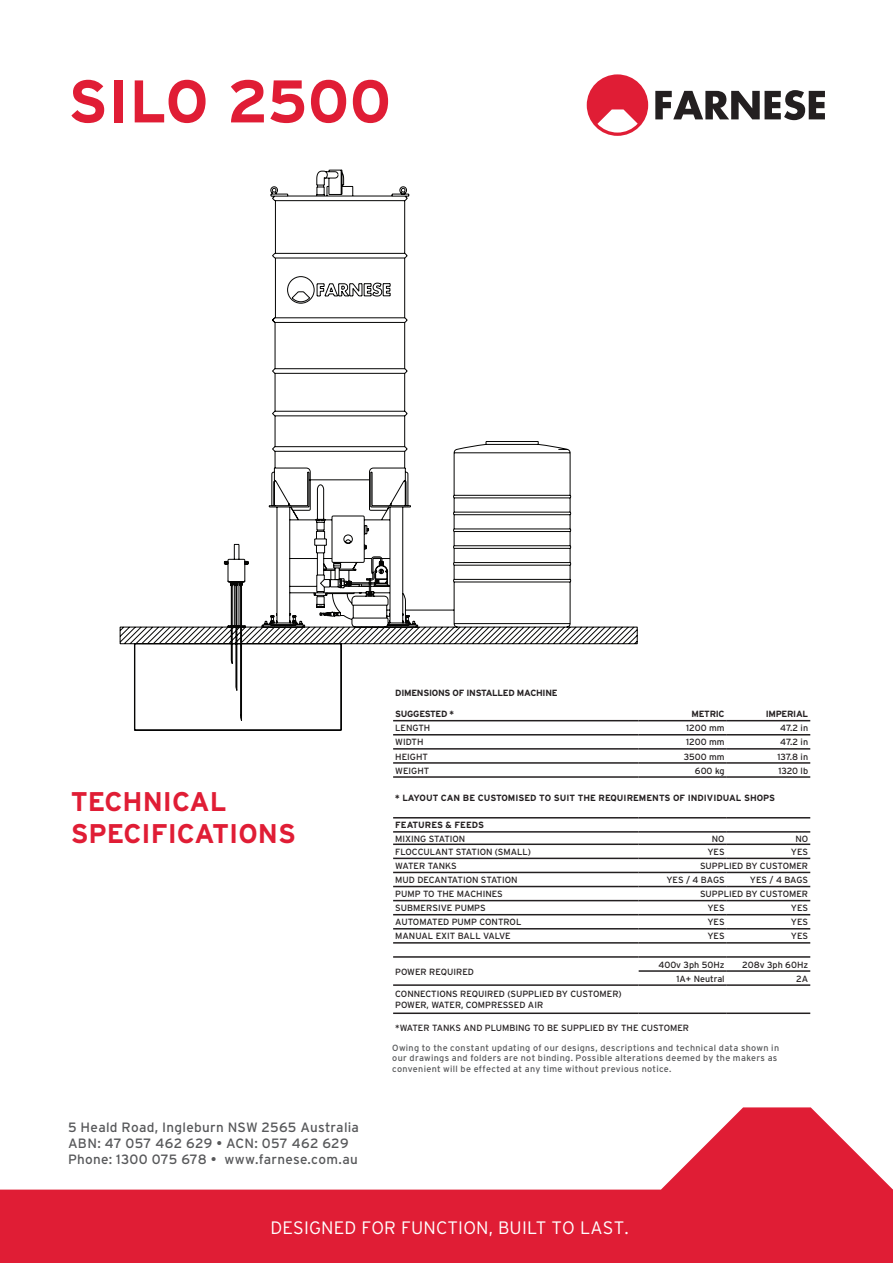
<style>
.page{position:relative;width:893px;height:1263px;background:#fff}
.page>*{position:absolute;margin:0;border:0;box-sizing:border-box;transform-origin:0 0}
.t1{font:700 60px "Interstate";letter-spacing:.01em;color:#e01d35}
.t2{font:700 27px "Interstate";color:#e01d35}
.t3{font:300 18px "Interstate";letter-spacing:.01em;color:#fff}
.t4{font:13.5px/16.2px "Interstate";letter-spacing:.02em;color:#57585a}
.t5{font:9px "Interstate";color:#231f20}
.t6{font:9px/10.8px "Interstate";letter-spacing:.035em;color:#57585a}
.t7{font:700 9px "Interstate";color:#231f20}
.t8{font:700 9px "Interstate";letter-spacing:-.025em;color:#231f20}
.t9{font:9px "Interstate";letter-spacing:-.02em;color:#231f20}
</style>
<div class="page">
<svg style="left:0;top:1107px;width:893px;height:156px;fill:#e01d35"></svg>
<svg style="left:655px;top:90px;width:170px;height:30px"></svg>
<svg style="left:587px;top:74px;width:61px;height:62px"></svg>
<hr style="left:393px;top:734px;width:246px;height:1px;background:#231f20">
<hr style="left:639px;top:734px;width:88px;height:1px;background:#231f20">
<hr style="left:727px;top:734px;width:83px;height:1px;background:#231f20">
<hr style="left:393px;top:748px;width:246px;height:2px;background:#231f20">
<hr style="left:639px;top:748px;width:88px;height:2px;background:#231f20">
<hr style="left:727px;top:748px;width:83px;height:2px;background:#231f20">
<hr style="left:393px;top:762px;width:246px;height:2px;background:#231f20">
<hr style="left:639px;top:762px;width:88px;height:2px;background:#231f20">
<hr style="left:727px;top:762px;width:83px;height:2px;background:#231f20">
<hr style="left:393px;top:776px;width:246px;height:2px;background:#231f20">
<hr style="left:639px;top:776px;width:88px;height:2px;background:#231f20">
<hr style="left:727px;top:776px;width:83px;height:2px;background:#231f20">
<hr style="left:393px;top:817px;width:246px;height:1px;background:#231f20">
<hr style="left:639px;top:817px;width:88px;height:1px;background:#231f20">
<hr style="left:727px;top:817px;width:83px;height:1px;background:#231f20">
<hr style="left:393px;top:831px;width:246px;height:2px;background:#231f20">
<hr style="left:639px;top:831px;width:88px;height:2px;background:#231f20">
<hr style="left:727px;top:831px;width:83px;height:2px;background:#231f20">
<hr style="left:393px;top:843px;width:246px;height:2px;background:#231f20">
<hr style="left:639px;top:843px;width:88px;height:2px;background:#231f20">
<hr style="left:727px;top:843px;width:83px;height:2px;background:#231f20">
<hr style="left:393px;top:858px;width:246px;height:1px;background:#231f20">
<hr style="left:639px;top:858px;width:88px;height:1px;background:#231f20">
<hr style="left:727px;top:858px;width:83px;height:1px;background:#231f20">
<hr style="left:393px;top:872px;width:246px;height:1px;background:#231f20">
<hr style="left:639px;top:872px;width:88px;height:1px;background:#231f20">
<hr style="left:727px;top:872px;width:83px;height:1px;background:#231f20">
<hr style="left:393px;top:886px;width:246px;height:1px;background:#231f20">
<hr style="left:639px;top:886px;width:88px;height:1px;background:#231f20">
<hr style="left:727px;top:886px;width:83px;height:1px;background:#231f20">
<hr style="left:393px;top:900px;width:246px;height:1px;background:#231f20">
<hr style="left:639px;top:900px;width:88px;height:1px;background:#231f20">
<hr style="left:727px;top:900px;width:83px;height:1px;background:#231f20">
<hr style="left:393px;top:914px;width:246px;height:1px;background:#231f20">
<hr style="left:639px;top:914px;width:88px;height:1px;background:#231f20">
<hr style="left:727px;top:914px;width:83px;height:1px;background:#231f20">
<hr style="left:393px;top:928px;width:246px;height:1px;background:#231f20">
<hr style="left:639px;top:928px;width:88px;height:1px;background:#231f20">
<hr style="left:727px;top:928px;width:83px;height:1px;background:#231f20">
<hr style="left:393px;top:942px;width:246px;height:2px;background:#231f20">
<hr style="left:639px;top:942px;width:88px;height:2px;background:#231f20">
<hr style="left:727px;top:942px;width:83px;height:2px;background:#231f20">
<hr style="left:393px;top:956px;width:246px;height:2px;background:#231f20">
<hr style="left:639px;top:956px;width:88px;height:2px;background:#231f20">
<hr style="left:727px;top:956px;width:83px;height:2px;background:#231f20">
<hr style="left:639px;top:970px;width:88px;height:2px;background:#231f20">
<hr style="left:727px;top:970px;width:83px;height:2px;background:#231f20">
<hr style="left:393px;top:984px;width:246px;height:2px;background:#231f20">
<hr style="left:639px;top:984px;width:88px;height:2px;background:#231f20">
<hr style="left:727px;top:984px;width:83px;height:2px;background:#231f20">
<hr style="left:393px;top:720px;width:246px;height:1px;background:#231f20">
<hr style="left:639px;top:720px;width:88px;height:1px;background:#231f20">
<hr style="left:727px;top:720px;width:83px;height:1px;background:#231f20">
<hr style="left:393px;top:1012px;width:246px;height:2px;background:#231f20">
<hr style="left:639px;top:1012px;width:88px;height:2px;background:#231f20">
<hr style="left:727px;top:1012px;width:83px;height:2px;background:#231f20">
<svg style="left:120px;top:170px;width:517px;height:560px"></svg>
<p class="t1" style="left:68px;top:68px;width:325px">SILO 2500</p>
<p class="t2" style="left:71px;top:786px;width:157px">TECHNICAL</p>
<p class="t2" style="left:71px;top:819px;width:227px">SPECIFICATIONS</p>
<p class="t4" style="left:68px;top:1119px;width:292px">5 Heald Road, Ingleburn NSW 2565 Australia<br>ABN: 47 057 462 629 • ACN: 057 462 629<br>Phone: 1300 075 678 • www.farnese.com.au</p>
<p class="t8" style="left:395px;top:688px;width:164px">DIMENSIONS OF INSTALLED MACHINE</p>
<p class="t8" style="left:395px;top:709px;width:60px">SUGGESTED *</p>
<p class="t8" style="left:691px;top:709px;width:35px">METRIC</p>
<p class="t8" style="left:766px;top:709px;width:44px">IMPERIAL</p>
<p class="t5" style="left:395px;top:723px;width:37px">LENGTH</p>
<p class="t5" style="left:686px;top:723px;width:40px">1200 mm</p>
<p class="t5" style="left:780px;top:723px;width:29px">47.2 in</p>
<p class="t5" style="left:395px;top:737px;width:30px">WIDTH</p>
<p class="t5" style="left:686px;top:737px;width:40px">1200 mm</p>
<p class="t5" style="left:780px;top:737px;width:29px">47.2 in</p>
<p class="t5" style="left:395px;top:751px;width:34px">HEIGHT</p>
<p class="t5" style="left:684px;top:751px;width:42px">3500 mm</p>
<p class="t5" style="left:777px;top:751px;width:32px">137.8 in</p>
<p class="t5" style="left:395px;top:765px;width:35px">WEIGHT</p>
<p class="t5" style="left:695px;top:765px;width:31px">600 kg</p>
<p class="t5" style="left:778px;top:765px;width:31px">1320 lb</p>
<p class="t7" style="left:395px;top:793px;width:381px">* LAYOUT CAN BE CUSTOMISED TO SUIT THE REQUIREMENTS OF INDIVIDUAL SHOPS</p>
<p class="t7" style="left:395px;top:820px;width:90px">FEATURES &amp; FEEDS</p>
<p class="t5" style="left:395px;top:833px;width:72px">MIXING STATION</p>
<p class="t5" style="left:712px;top:833px;width:14px">NO</p>
<p class="t5" style="left:795px;top:833px;width:14px">NO</p>
<p class="t5" style="left:395px;top:847px;width:137px">FLOCCULANT STATION (SMALL)</p>
<p class="t5" style="left:707px;top:847px;width:19px">YES</p>
<p class="t5" style="left:791px;top:847px;width:19px">YES</p>
<p class="t9" style="left:395px;top:861px;width:63px">WATER TANKS</p>
<p class="t5" style="left:700px;top:861px;width:110px">SUPPLIED BY CUSTOMER</p>
<p class="t5" style="left:395px;top:875px;width:124px">MUD DECANTATION STATION</p>
<p class="t5" style="left:666px;top:875px;width:60px">YES / 4 BAGS</p>
<p class="t5" style="left:750px;top:875px;width:60px">YES / 4 BAGS</p>
<p class="t5" style="left:395px;top:889px;width:109px">PUMP TO THE MACHINES</p>
<p class="t5" style="left:700px;top:889px;width:110px">SUPPLIED BY CUSTOMER</p>
<p class="t5" style="left:395px;top:903px;width:92px">SUBMERSIVE PUMPS</p>
<p class="t5" style="left:707px;top:903px;width:19px">YES</p>
<p class="t5" style="left:791px;top:903px;width:19px">YES</p>
<p class="t5" style="left:395px;top:917px;width:128px">AUTOMATED PUMP CONTROL</p>
<p class="t5" style="left:707px;top:917px;width:19px">YES</p>
<p class="t5" style="left:791px;top:917px;width:19px">YES</p>
<p class="t5" style="left:395px;top:931px;width:117px">MANUAL EXIT BALL VALVE</p>
<p class="t5" style="left:707px;top:931px;width:19px">YES</p>
<p class="t5" style="left:791px;top:931px;width:19px">YES</p>
<p class="t5" style="left:395px;top:966px;width:80px">POWER REQUIRED</p>
<p class="t5" style="left:658px;top:959px;width:68px">400v 3ph 50Hz</p>
<p class="t5" style="left:742px;top:959px;width:67px">208v 3ph 60Hz</p>
<p class="t5" style="left:676px;top:973px;width:50px">1A+ Neutral</p>
<p class="t5" style="left:796px;top:973px;width:14px">2A</p>
<p class="t5" style="left:395px;top:989px;width:228px">CONNECTIONS REQUIRED (SUPPLIED BY CUSTOMER)</p>
<p class="t5" style="left:395px;top:1000px;width:150px">POWER, WATER, COMPRESSED AIR</p>
<p class="t5" style="left:395px;top:1023px;width:295px">*WATER TANKS AND PLUMBING TO BE SUPPLIED BY THE CUSTOMER</p>
<p class="t6" style="left:392px;top:1042px;width:388px">Owing to the constant updating of our designs, descriptions and technical data shown in our drawings and folders are not binding. Possible alterations deemed by the makers as convenient will be effected at any time without previous notice.</p>
<p class="t3" style="left:270px;top:1217px;width:360px">DESIGNED FOR FUNCTION, BUILT TO LAST.</p>
</div>
